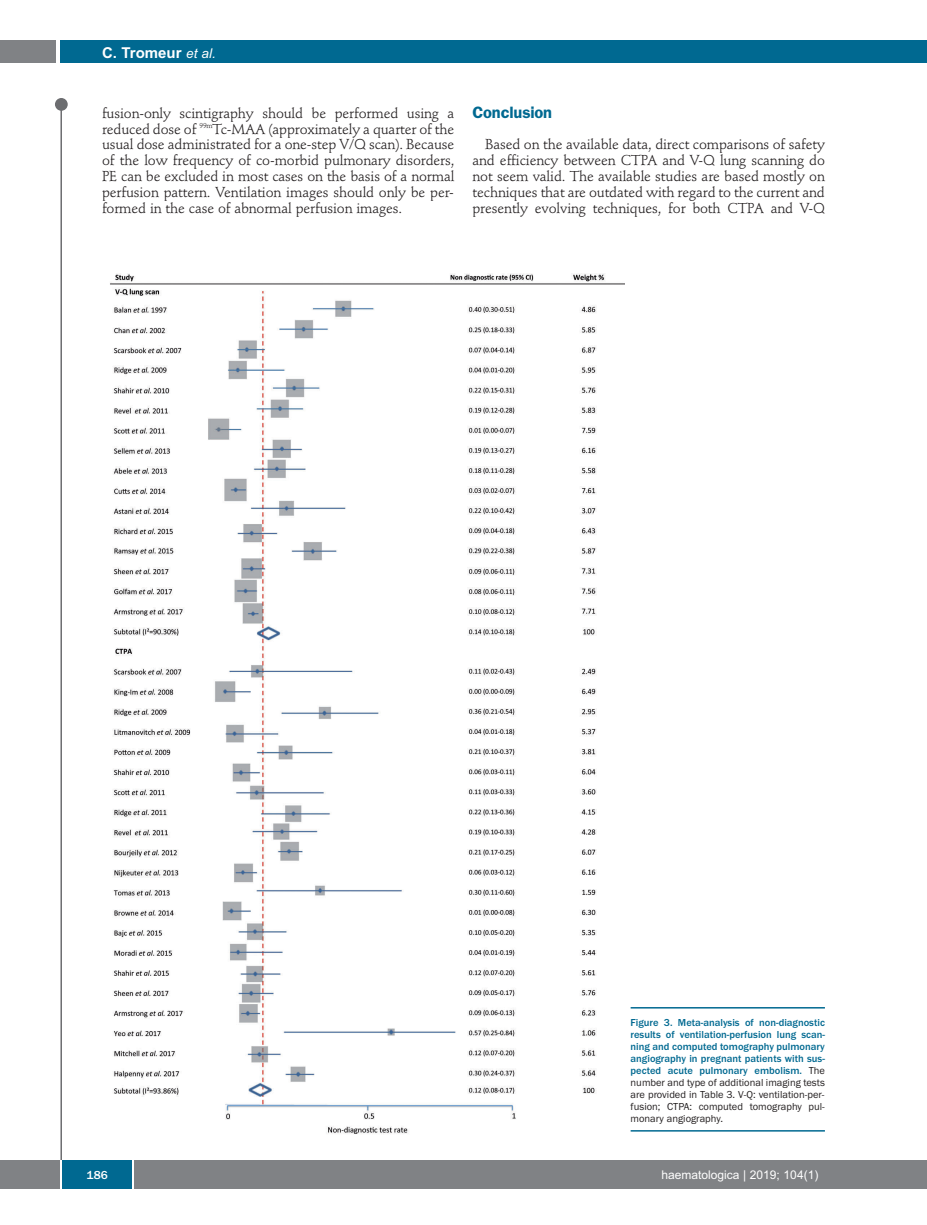
<style>
.page{position:relative;width:927px;height:1225px;background:#fff}
.page>*{position:absolute;margin:0;border:0;box-sizing:border-box;transform-origin:0 0}
.t1{font:600 16.5px "Franklin Gothic";letter-spacing:-.01em;color:#006991}
.t2{font:700 15px "Arial";color:#fff}
.t3{font:14.25px/15.9px "Stempel Schneidler";letter-spacing:-.01em;color:#231f20;text-align:justify}
.t4{font:12px "Arial";color:#fff}
.t5{font:500 12px "Franklin Gothic";color:#fff}
.t6{font:500 10.5px/12px "Franklin Gothic";color:#006991;text-align:justify}
.s1{font-weight:400;font-style:italic;font-size:13.5px}
.s2{font-weight:400;color:#231f20}
</style>
<div class="page">
<div style="left:911px;top:40px;width:16px;height:22px;background:#006991"></div>
<div style="left:910px;top:1160px;width:17px;height:28px;background:#808285"></div>
<div style="left:55px;top:98px;width:13px;height:13px;background:#6c6d70;border-radius:50%"></div>
<hr style="left:60px;top:101px;width:2px;height:1061px;background:#6c6d70">
<div style="left:60px;top:40px;width:852px;height:22px;background:#006991"></div>
<div style="left:0;top:40px;width:56px;height:22px;background:#808285"></div>
<div style="left:0;top:1160px;width:911px;height:28px;background:#808285"></div>
<div style="left:62px;top:1160px;width:71px;height:28px;background:#006991"></div>
<hr style="left:60px;top:1160px;width:2px;height:28px;background:#fff">
<svg style="left:133px;top:1160px;width:1px;height:28px"></svg>
<img style="left:110px;top:273px;width:515px;height:861px">
<hr style="left:631px;top:1007px;width:194px;height:1px;background:#006991">
<hr style="left:631px;top:1130px;width:194px;height:1px;background:#006991">
<p class="t2" style="left:102px;top:44px;width:115px">C. Tromeur <span class="s1">et al.</span></p>
<p class="t3" style="left:102px;top:106px;width:354px">fusion-only scintigraphy should be performed using a reduced dose of <sup>99m</sup>Tc-MAA (approximately a quarter of the usual dose administrated for a one-step V/Q scan). Because of the low frequency of co-morbid pulmonary disorders, PE can be excluded in most cases on the basis of a normal perfusion pattern. Ventilation images should only be per&shy;formed in the case of abnormal perfusion images.</p>
<p class="t1" style="left:472px;top:106px;width:81px">Conclusion</p>
<p class="t3" style="left:472px;top:138px;width:354px;text-indent:13px">Based on the available data, direct comparisons of safety and efficiency between CTPA and V-Q lung scanning do not seem valid. The available studies are based mostly on techniques that are outdated with regard to the current and presently evolving techniques, for both CTPA and V-Q</p>
<p class="t6" style="left:631px;top:1016px;width:196px">Figure 3. Meta-analysis of non-diagnostic results of ventilation-perfusion lung scan&shy;ning and computed tomography pulmonary angiography in pregnant patients with sus&shy;pected acute pulmonary embolism. <span class="s2">The number and type of additional imaging tests are provided in Table 3. V-Q: ventilation-per&shy;fusion; CTPA: computed tomography pul&shy;monary angiography.</span></p>
<p class="t5" style="left:87px;top:1167px;width:23px">186</p>
<p class="t4" style="left:661px;top:1167px;width:158px">haematologica | 2019; 104(1)</p>
</div>
